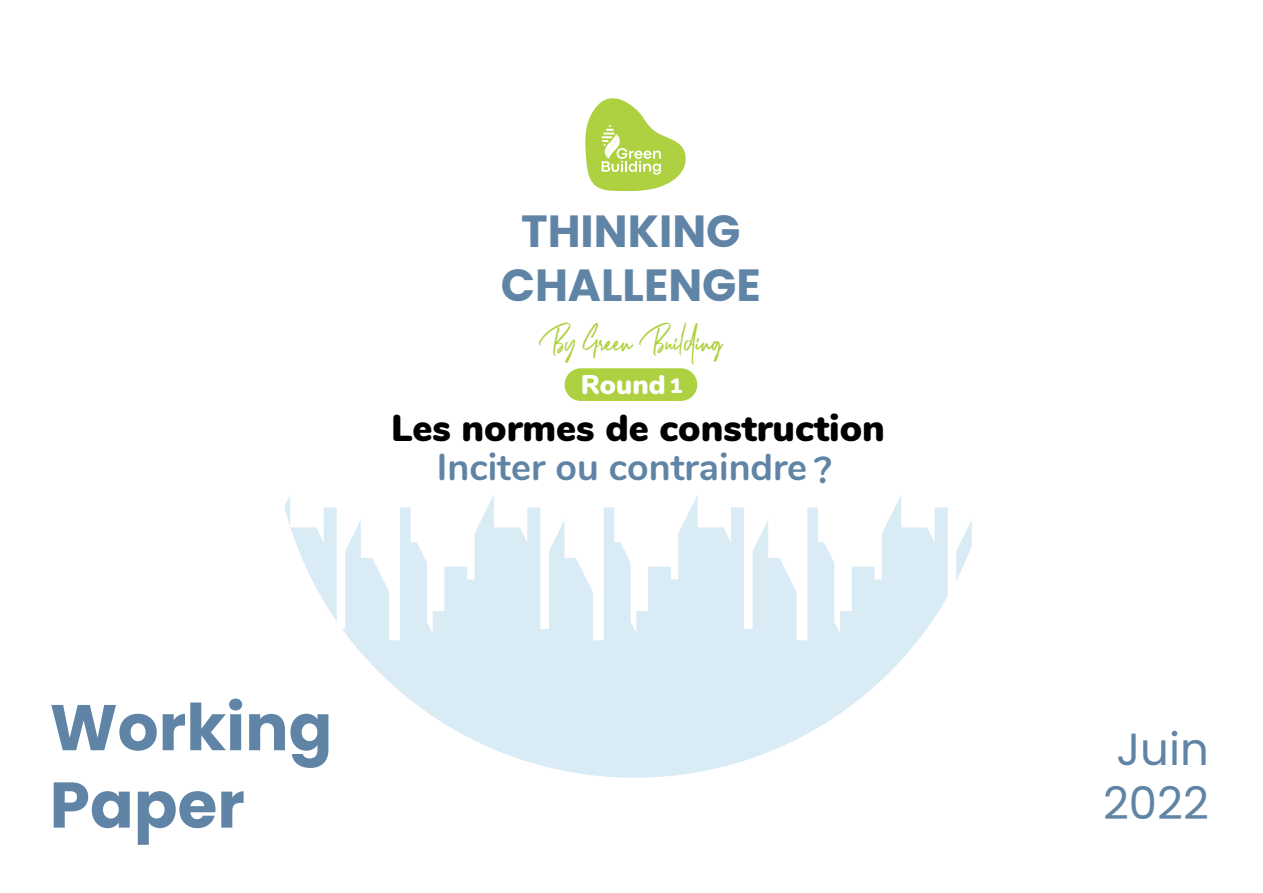
<style>
.page{position:relative;width:1263px;height:893px;background:#fff}
.page>*{position:absolute;margin:0;border:0;box-sizing:border-box;transform-origin:0 0}
.t1{font:700 64.5px "Poppins";color:#6084a5}
.t2{font:700 45px "Poppins";color:#6084a5}
.t3{font:45px "Poppins";color:#6084a5}
.t4{font:44.25px "Dellamonde";color:#add13e}
.t5{font:900 37.5px "Nunito";color:#000001}
.t6{font:700 37.5px "Nunito";color:#6084a5}
.t7{font:900 27px "Nunito";color:#fff}
.t8{font:900 21px "Nunito";color:#fff}
</style>
<div class="page">
<svg style="left:284px;top:495px;width:688px;height:283px;fill:#d9ebf5"></svg>
<svg style="left:585px;top:98px;width:101px;height:93px"></svg>
<div style="left:565px;top:368px;width:132px;height:33px;background:#add141;border-radius:16px"></div>
<p class="t2" style="left:521px;top:205px;width:221px">THINKING</p>
<p class="t2" style="left:501px;top:259px;width:262px">CHALLENGE</p>
<p class="t4" style="left:539px;top:318px;width:185px">By Green Building</p>
<p class="t7" style="left:581px;top:365px;width:86px">Round</p>
<p class="t8" style="left:670px;top:370px;width:14px">1</p>
<p class="t5" style="left:391px;top:400px;width:495px">Les normes de construction</p>
<p class="t6" style="left:437px;top:440px;width:372px">Inciter ou contraindre</p>
<p class="t6" style="left:814px;top:443px;width:19px">?</p>
<p class="t1" style="left:50px;top:690px;width:284px">Working</p>
<p class="t1" style="left:50px;top:768px;width:197px">Paper</p>
<p class="t3" style="left:1116px;top:723px;width:94px">Juin</p>
<p class="t3" style="left:1103px;top:777px;width:107px">2022</p>
</div>
